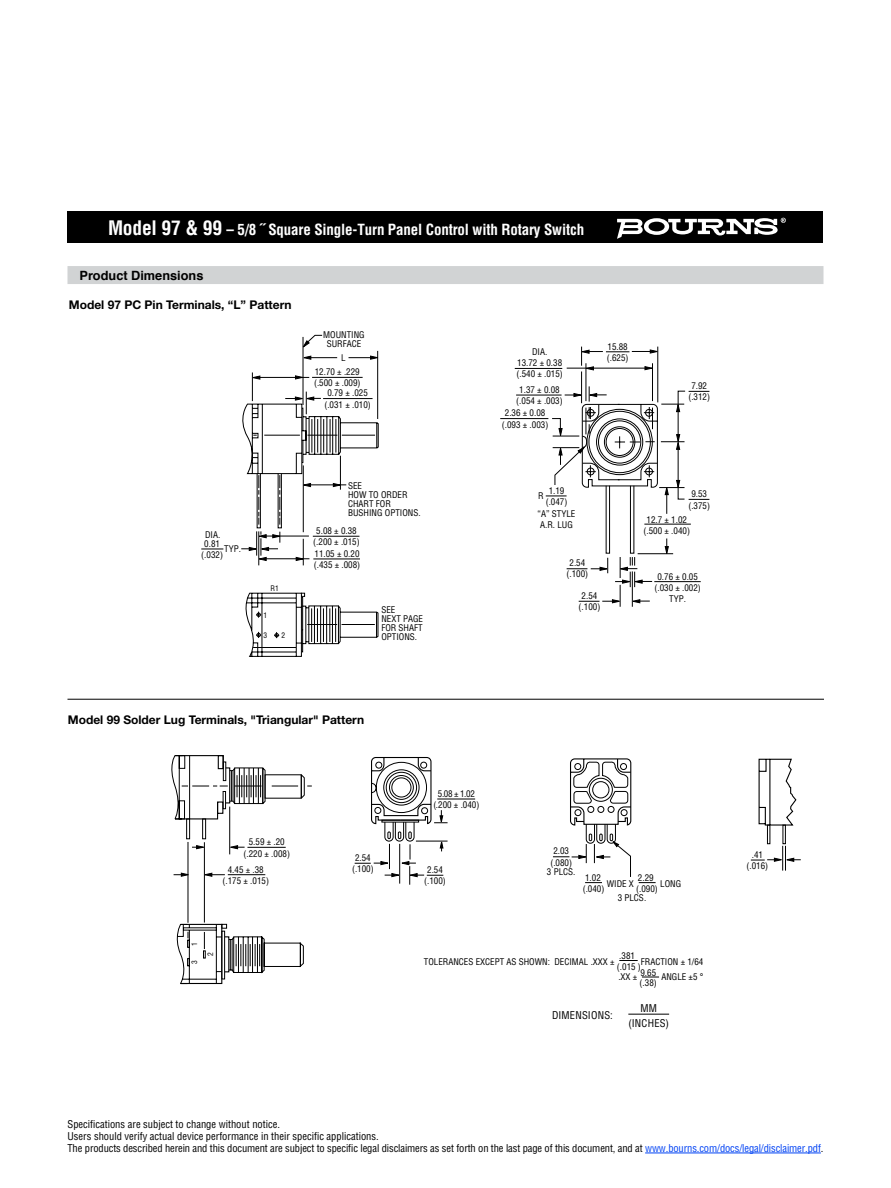
<style>
.page{position:relative;width:891px;height:1188px;background:#fff}
.page>*{position:absolute;margin:0;border:0;box-sizing:border-box;transform-origin:0 0}
.t1{font:700 condensed 15px "Helvetica";letter-spacing:-.01em;color:#fff}
.t2{font:700 12.75px "Helvetica";color:#000}
.t3{font:700 12px "Helvetica Neue";color:#000}
.t4{font:condensed 10.5px/12px "Helvetica";letter-spacing:-.01em;color:#000}
.t5{font:condensed 10.5px/15px "Helvetica";letter-spacing:.02em;color:#000;text-align:center}
.t6{font:condensed 9px/11.2px "Helvetica";color:#000;text-align:center}
.t7{font:condensed 7.5px "Helvetica";color:#000}
.s1{font-size:19.5px}
.s2{color:#0042f4}
</style>
<div class="page">
<div style="left:68px;top:212px;width:756px;height:31px;background:#000"></div>
<svg style="left:617px;top:218px;width:169px;height:21px"></svg>
<div style="left:68px;top:266px;width:756px;height:18px;background:#d1d3d4"></div>
<svg style="left:203px;top:873px;width:22px;height:4px"></svg>
<svg style="left:174px;top:873px;width:14px;height:4px"></svg>
<hr style="left:247px;top:847px;width:39px;height:1px;background:#000">
<hr style="left:228px;top:874px;width:37px;height:1px;background:#000">
<svg style="left:639px;top:882px;width:17px;height:1px"></svg>
<svg style="left:171px;top:755px;width:95px;height:94px"></svg>
<svg style="left:272px;top:774px;width:40px;height:25px"></svg>
<svg style="left:758px;top:758px;width:39px;height:69px"></svg>
<div style="left:767px;top:825px;width:3px;height:19px;border:1px solid #000"></div>
<div style="left:783px;top:825px;width:3px;height:19px;border:1px solid #000"></div>
<hr style="left:229px;top:807px;width:1px;height:47px;background:#000">
<hr style="left:204px;top:842px;width:1px;height:81px;background:#000">
<hr style="left:188px;top:842px;width:1px;height:81px;background:#000">
<svg style="left:176px;top:924px;width:128px;height:60px"></svg>
<svg style="left:355px;top:757px;width:277px;height:128px"></svg>
<svg style="left:751px;top:846px;width:50px;height:25px"></svg>
<hr style="left:68px;top:699px;width:756px;height:1px;background:#000">
<svg style="left:619px;top:960px;width:19px;height:1px"></svg>
<svg style="left:642px;top:977px;width:17px;height:1px"></svg>
<svg style="left:302px;top:495px;width:333px;height:150px"></svg>
<hr style="left:307px;top:624px;width:30px;height:1px;background:#010101">
<hr style="left:342px;top:624px;width:33px;height:1px;background:#010101">
<hr style="left:652px;top:363px;width:1px;height:38px;background:#000">
<hr style="left:567px;top:368px;width:81px;height:1px;background:#000">
<hr style="left:586px;top:363px;width:1px;height:38px;background:#000">
<hr style="left:515px;top:368px;width:47px;height:1px;background:#000">
<hr style="left:658px;top:347px;width:1px;height:55px;background:#000">
<svg style="left:580px;top:347px;width:79px;height:23px"></svg>
<hr style="left:303px;top:337px;width:1px;height:68px;background:#000">
<svg style="left:302px;top:335px;width:21px;height:13px"></svg>
<hr style="left:654px;top:581px;width:47px;height:1px;background:#000">
<hr style="left:516px;top:395px;width:46px;height:1px;background:#000">
<hr style="left:500px;top:418px;width:48px;height:1px;background:#000">
<hr style="left:638px;top:553px;width:35px;height:1px;background:#000">
<hr style="left:644px;top:524px;width:47px;height:1px;background:#000">
<svg style="left:245px;top:592px;width:60px;height:65px"></svg>
<svg style="left:201px;top:549px;width:22px;height:1px"></svg>
<hr style="left:581px;top:371px;width:1px;height:32px;background:#000">
<svg style="left:546px;top:386px;width:163px;height:128px"></svg>
<svg style="left:567px;top:557px;width:85px;height:50px"></svg>
<svg style="left:665px;top:539px;width:4px;height:16px"></svg>
<hr style="left:377px;top:351px;width:1px;height:68px;background:#000">
<svg style="left:302px;top:356px;width:35px;height:4px"></svg>
<svg style="left:349px;top:356px;width:30px;height:4px"></svg>
<svg style="left:241px;top:372px;width:138px;height:193px"></svg>
<hr style="left:628px;top:1014px;width:41px;height:1px;background:#000">
<hr style="left:645px;top:1153px;width:176px;height:1px;background:#0042f4">
<h1 class="t1" style="left:108px;top:220px;width:478px"><span class="s1">Model 97 &amp; 99</span> – 5/8 ˝ Square Single-Turn Panel Control with Rotary Switch</h1>
<h2 class="t2" style="left:80px;top:265px;width:125px">Product Dimensions</h2>
<h3 class="t3" style="left:69px;top:295px;width:224px">Model 97 PC Pin Terminals, “L” Pattern</h3>
<p class="t6" style="left:323px;top:330px;width:43px;line-height:9px">MOUNTING<br>SURFACE</p>
<p class="t6" style="left:341px;top:352px;width:6px">L</p>
<p class="t6" style="left:314px;top:366px;width:48px;text-align:left">12.70 ± .229 (.500 ± .009)</p>
<p class="t6" style="left:324px;top:387px;width:48px">0.79 ± .025 (.031 ± .010)</p>
<p class="t6" style="left:516px;top:346px;width:48px">DIA.<br>13.72 ± 0.38 (.540 ± .015)</p>
<p class="t6" style="left:607px;top:341px;width:23px;text-align:left">15.88 (.625)</p>
<p class="t6" style="left:519px;top:384px;width:42px">1.37 ± 0.08</p>
<p class="t6" style="left:516px;top:395px;width:48px">(.054 ± .003)</p>
<p class="t6" style="left:505px;top:407px;width:42px">2.36 ± 0.08</p>
<p class="t6" style="left:502px;top:419px;width:48px">(.093 ± .003)</p>
<p class="t6" style="left:688px;top:380px;width:23px">7.92 (.312)</p>
<p class="t6" style="left:205px;top:529px;width:17px">DIA.</p>
<p class="t6" style="left:201px;top:538px;width:23px">0.81 (.032)</p>
<p class="t6" style="left:224px;top:543px;width:18px">TYP.</p>
<p class="t7" style="left:270px;top:584px;width:10px">R1</p>
<p class="t7" style="left:264px;top:610px;width:5px">1</p>
<p class="t7" style="left:264px;top:630px;width:5px">3</p>
<p class="t7" style="left:282px;top:631px;width:5px">2</p>
<p class="t6" style="left:348px;top:481px;width:74px;line-height:9px;text-align:left">SEE<br>HOW TO ORDER<br>CHART FOR<br>BUSHING OPTIONS.</p>
<p class="t6" style="left:313px;top:525px;width:48px">5.08 ± 0.38 (.200 ± .015)</p>
<p class="t6" style="left:314px;top:548px;width:48px;text-align:left">11.05 ± 0.20 (.435 ± .008)</p>
<p class="t6" style="left:381px;top:605px;width:43px;line-height:9px;text-align:left">SEE<br>NEXT PAGE<br>FOR SHAFT<br>OPTIONS.</p>
<p class="t6" style="left:538px;top:485px;width:39px">1.19 (.047)<br>“A” STYLE<br>A.R. LUG</p>
<p class="t6" style="left:538px;top:490px;width:7px">R</p>
<p class="t6" style="left:567px;top:557px;width:23px">2.54 (.100)</p>
<p class="t6" style="left:579px;top:590px;width:23px">2.54 (.100)</p>
<p class="t6" style="left:688px;top:488px;width:23px">9.53 (.375)</p>
<p class="t6" style="left:644px;top:514px;width:48px">12.7 ± 1.02 (.500 ± .040)</p>
<p class="t6" style="left:654px;top:571px;width:48px">0.76 ± 0.05 (.030 ± .002)<br>TYP.</p>
<h3 class="t3" style="left:68px;top:711px;width:298px">Model 99 Solder Lug Terminals, "Triangular" Pattern</h3>
<p class="t6" style="left:433px;top:788px;width:48px">5.08 ± 1.02 (.200 ± .040)</p>
<p class="t6" style="left:244px;top:836px;width:48px">5.59 ± .20 (.220 ± .008)</p>
<p class="t6" style="left:223px;top:864px;width:48px">4.45 ± .38 (.175 ± .015)</p>
<p class="t6" style="left:352px;top:852px;width:23px">2.54 (.100)</p>
<p class="t6" style="left:424px;top:864px;width:23px">2.54 (.100)</p>
<p class="t6" style="left:550px;top:845px;width:23px">2.03 (.080)</p>
<p class="t6" style="left:547px;top:866px;width:30px">3 PLCS.</p>
<p class="t6" style="left:585px;top:872px;width:17px">1.02</p>
<p class="t6" style="left:638px;top:872px;width:17px">2.29</p>
<p class="t6" style="left:660px;top:878px;width:22px">LONG</p>
<p class="t6" style="left:607px;top:878px;width:29px">WIDE X</p>
<p class="t6" style="left:583px;top:882px;width:23px">(.040)</p>
<p class="t6" style="left:636px;top:882px;width:23px">(.090)</p>
<p class="t6" style="left:618px;top:891px;width:30px">3 PLCS.</p>
<p class="t7" style="left:190px;top:946px;width:5px;rotate:-90deg">1</p>
<p class="t7" style="left:190px;top:964px;width:5px;rotate:-90deg">3</p>
<p class="t6" style="left:424px;top:956px;width:192px">TOLERANCES EXCEPT AS SHOWN: DECIMAL .XXX ±</p>
<p class="t6" style="left:619px;top:950px;width:17px">.381</p>
<p class="t7" style="left:206px;top:956px;width:5px;rotate:-90deg">2</p>
<p class="t6" style="left:641px;top:956px;width:64px">FRACTION ± 1/64</p>
<p class="t6" style="left:617px;top:961px;width:25px">(.015 )</p>
<p class="t6" style="left:640px;top:966px;width:17px">9.65</p>
<p class="t6" style="left:661px;top:971px;width:44px">ANGLE ±5 °</p>
<p class="t6" style="left:618px;top:971px;width:21px">.XX ±</p>
<p class="t6" style="left:640px;top:977px;width:19px">(.38)</p>
<p class="t5" style="left:552px;top:1008px;width:62px">DIMENSIONS:</p>
<p class="t5" style="left:628px;top:1000px;width:42px">MM (INCHES)</p>
<p class="t6" style="left:747px;top:849px;width:23px">.41 (.016)</p>
<p class="t4" style="left:68px;top:1118px;width:757px">Specifications are subject to change without notice.<br>Users should verify actual device performance in their specific applications.<br>The products described herein and this document are subject to specific legal disclaimers as set forth on the last page of this document, and at <span class="s2">www.bourns.com/docs/legal/disclaimer.pdf</span>.</p>
</div>
